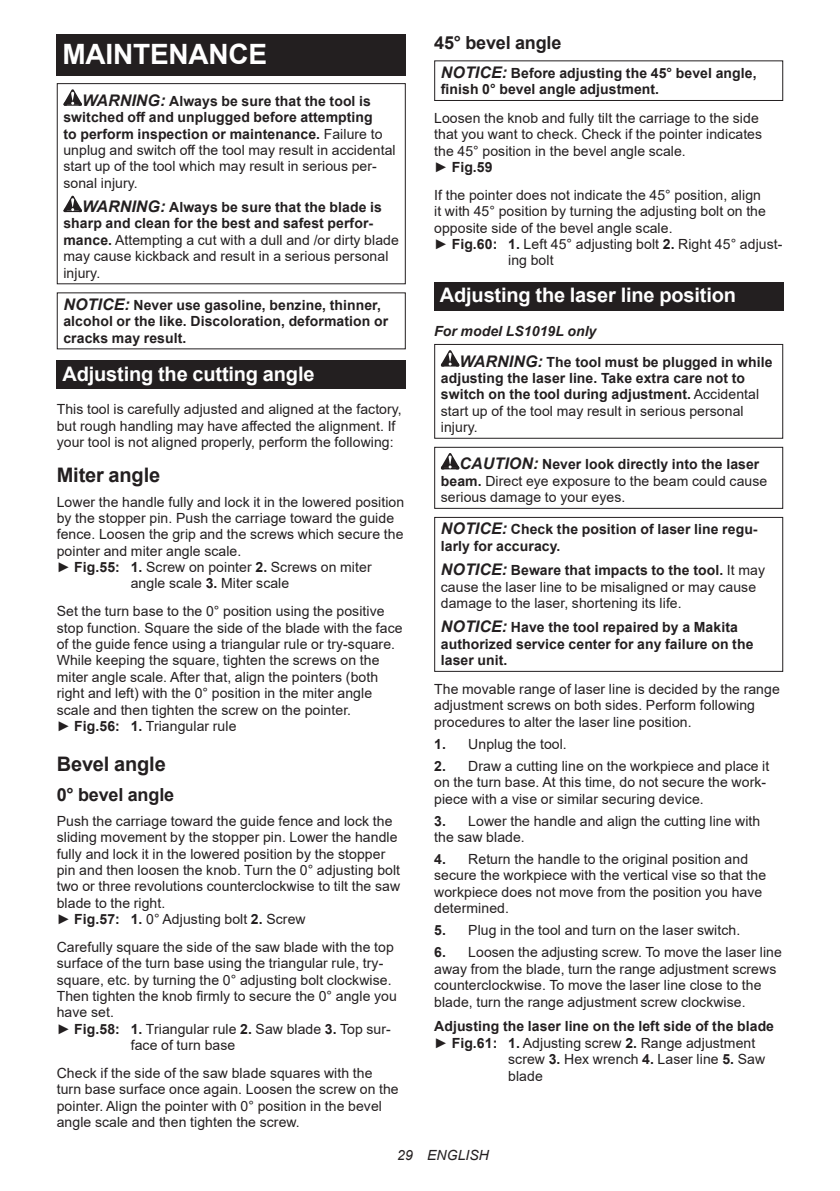
<style>
.page{position:relative;width:840px;height:1191px;background:#fff}
.page>*{position:absolute;margin:0;border:0;box-sizing:border-box;transform-origin:0 0}
.t1{font:700 28px "Arial";letter-spacing:-.01em;color:#fff}
.t2{font:700 20px "Arial";letter-spacing:-.01em;color:#fff}
.t3{font:700 20px "Arial";letter-spacing:-.01em;color:#231f20}
.t4{font:700 18px "Arial";letter-spacing:-.01em;color:#231f20}
.t5{font:14px/16.4px "Arial";letter-spacing:.005em;color:#231f20}
.t6{font:700 14px/16.4px "Arial";letter-spacing:.005em;color:#231f20}
.t7{font:italic 14px "Arial";letter-spacing:.005em;color:#231f20}
.s1{font-weight:700;font-style:italic;font-size:16px}
.s2{font-weight:700}
.s3{font-style:italic;font-size:16px}
.s4{font-style:italic}
.s5{font-weight:400}
</style>
<div class="page">
<div style="left:57px;top:34px;width:348px;height:41px;background:#231f20"></div>
<svg style="left:63px;top:89px;width:19px;height:17px"></svg>
<svg style="left:63px;top:196px;width:19px;height:16px"></svg>
<div style="left:57px;top:83px;width:348px;height:201px;border:1px solid #231f20"></div>
<div style="left:57px;top:361px;width:348px;height:28px;background:#231f20"></div>
<div style="left:434px;top:60px;width:348px;height:41px;border:1px solid #231f20"></div>
<div style="left:434px;top:282px;width:348px;height:29px;background:#231f20"></div>
<svg style="left:440px;top:350px;width:19px;height:16px"></svg>
<div style="left:434px;top:344px;width:348px;height:95px;border:1px solid #231f20"></div>
<svg style="left:440px;top:453px;width:19px;height:16px"></svg>
<div style="left:434px;top:447px;width:348px;height:62px;border:1px solid #231f20"></div>
<div style="left:434px;top:517px;width:348px;height:155px;border:1px solid #231f20"></div>
<h1 class="t1" style="left:62px;top:34px;width:206px">MAINTENANCE</h1>
<p class="t5" style="left:63px;top:92px;width:333px;text-indent:19px"><span class="s1">WARNING:</span> <span class="s2">Always be sure that the tool is switched off and unplugged before attempting<br>to perform inspection or maintenance.</span> Failure to unplug and switch off the tool may result in accidental start up of the tool which may result in serious per&shy;sonal injury.</p>
<p class="t5" style="left:63px;top:199px;width:337px;text-indent:19px"><span class="s1">WARNING:</span> <span class="s2">Always be sure that the blade is sharp and clean for the best and safest perfor&shy;mance.</span> Attempting a cut with a dull and /or dirty blade may cause kickback and result in a serious personal injury.</p>
<p class="t6" style="left:63px;top:297px;width:326px"><span class="s3">NOTICE:</span> Never use gasoline, benzine, thinner, alcohol or the like. Discoloration, deformation or cracks may result.</p>
<h2 class="t2" style="left:62px;top:359px;width:253px">Adjusting the cutting angle</h2>
<p class="t5" style="left:57px;top:401px;width:346px">This tool is carefully adjusted and aligned at the factory, but rough handling may have affected the alignment. If your tool is not aligned properly, perform the following:</p>
<h2 class="t3" style="left:57px;top:460px;width:105px">Miter angle</h2>
<p class="t5" style="left:57px;top:493px;width:349px">Lower the handle fully and lock it in the lowered position</p>
<p class="t5" style="left:57px;top:510px;width:339px">by the stopper pin. Push the carriage toward the guide</p>
<p class="t5" style="left:57px;top:526px;width:348px">fence. Loosen the grip and the screws which secure the</p>
<p class="t5" style="left:57px;top:542px;width:186px">pointer and miter angle scale.</p>
<p class="t5" style="left:57px;top:559px;width:316px">► <span class="s2">Fig.55: 1.</span> Screw on pointer <span class="s2">2.</span> Screws on miter</p>
<p class="t5" style="left:131px;top:575px;width:160px">angle scale <span class="s2">3.</span> Miter scale</p>
<p class="t5" style="left:57px;top:603px;width:347px">Set the turn base to the 0° position using the positive stop function. Square the side of the blade with the face of the guide fence using a triangular rule or try-square.<br>While keeping the square, tighten the screws on the miter angle scale. After that, align the pointers (both right and left) with the 0° position in the miter angle scale and then tighten the screw on the pointer.<br>► <span class="s2">Fig.56: 1.</span> Triangular rule</p>
<h2 class="t3" style="left:57px;top:750px;width:110px">Bevel angle</h2>
<p class="t4" style="left:57px;top:782px;width:119px">0° bevel angle</p>
<p class="t5" style="left:57px;top:812px;width:345px">Push the carriage toward the guide fence and lock the sliding movement by the stopper pin. Lower the handle fully and lock it in the lowered position by the stopper pin and then loosen the knob. Turn the 0° adjusting bolt two or three revolutions counterclockwise to tilt the saw blade to the right.<br>► <span class="s2">Fig.57: 1.</span> 0° Adjusting bolt <span class="s2">2.</span> Screw</p>
<p class="t5" style="left:57px;top:938px;width:338px">Carefully square the side of the saw blade with the top</p>
<p class="t5" style="left:57px;top:955px;width:328px">surface of the turn base using the triangular rule, try-</p>
<p class="t5" style="left:57px;top:971px;width:336px">square, etc. by turning the 0° adjusting bolt clockwise.</p>
<p class="t5" style="left:57px;top:987px;width:341px">Then tighten the knob firmly to secure the 0° angle you</p>
<p class="t5" style="left:57px;top:1004px;width:59px">have set.</p>
<p class="t5" style="left:57px;top:1020px;width:335px">► <span class="s2">Fig.58: 1.</span> Triangular rule <span class="s2">2.</span> Saw blade <span class="s2">3.</span> Top sur-</p>
<p class="t5" style="left:131px;top:1037px;width:106px">face of turn base</p>
<p class="t5" style="left:57px;top:1064px;width:343px">Check if the side of the saw blade squares with the turn base surface once again. Loosen the screw on the pointer. Align the pointer with 0° position in the bevel angle scale and then tighten the screw.</p>
<p class="t4" style="left:434px;top:30px;width:129px">45° bevel angle</p>
<p class="t6" style="left:440px;top:65px;width:317px"><span class="s3">NOTICE:</span> Before adjusting the 45° bevel angle, finish 0° bevel angle adjustment.</p>
<p class="t5" style="left:434px;top:110px;width:329px">Loosen the knob and fully tilt the carriage to the side that you want to check. Check if the pointer indicates the 45° position in the bevel angle scale.<br>► <span class="s2">Fig.59</span></p>
<p class="t5" style="left:434px;top:187px;width:328px">If the pointer does not indicate the 45° position, align</p>
<p class="t5" style="left:434px;top:203px;width:333px">it with 45° position by turning the adjusting bolt on the</p>
<p class="t5" style="left:434px;top:219px;width:240px">opposite side of the bevel angle scale.</p>
<p class="t5" style="left:434px;top:236px;width:349px">► <span class="s2">Fig.60: 1.</span> Left 45° adjusting bolt <span class="s2">2.</span> Right 45° adjust-</p>
<p class="t5" style="left:508px;top:252px;width:47px">ing bolt</p>
<h2 class="t2" style="left:439px;top:281px;width:297px">Adjusting the laser line position</h2>
<p class="t6" style="left:459px;top:316px;width:314px;line-height:30.6px;text-indent:-25px"><span class="s4">For model LS1019L only<br></span><span class="s3">WARNING:</span> The tool must be plugged in while</p>
<p class="t6" style="left:440px;top:370px;width:319px">adjusting the laser line. Take extra care not to switch on the tool during adjustment. <span class="s5">Accidental start up of the tool may result in serious personal injury.</span></p>
<p class="t5" style="left:440px;top:456px;width:328px;text-indent:19px"><span class="s1">CAUTION:</span> <span class="s2">Never look directly into the laser beam.</span> Direct eye exposure to the beam could cause serious damage to your eyes.</p>
<p class="t6" style="left:440px;top:521px;width:318px"><span class="s3">NOTICE:</span> Check the position of laser line regu&shy;larly for accuracy.</p>
<p class="t5" style="left:440px;top:562px;width:325px"><span class="s1">NOTICE:</span> <span class="s2">Beware that impacts to the tool.</span> It may cause the laser line to be misaligned or may cause damage to the laser, shortening its life.</p>
<p class="t6" style="left:440px;top:619px;width:314px"><span class="s3">NOTICE:</span> Have the tool repaired by a Makita authorized service center for any failure on the laser unit.</p>
<p class="t5" style="left:434px;top:680px;width:347px">The movable range of laser line is decided by the range adjustment screws on both sides. Perform following procedures to alter the laser line position.</p>
<p class="t5" style="left:434px;top:735px;width:134px"><span class="s2">1.</span> Unplug the tool.</p>
<p class="t5" style="left:434px;top:757px;width:336px"><span class="s2">2.</span> Draw a cutting line on the workpiece and place it on the turn base. At this time, do not secure the work&shy;piece with a vise or similar securing device.</p>
<p class="t5" style="left:434px;top:812px;width:327px"><span class="s2">3.</span> Lower the handle and align the cutting line with the saw blade.</p>
<p class="t5" style="left:434px;top:851px;width:333px"><span class="s2">4.</span> Return the handle to the original position and secure the workpiece with the vertical vise so that the workpiece does not move from the position you have determined.</p>
<p class="t5" style="left:434px;top:922px;width:307px"><span class="s2">5.</span> Plug in the tool and turn on the laser switch.</p>
<p class="t5" style="left:434px;top:944px;width:349px"><span class="s2">6.</span> Loosen the adjusting screw. To move the laser line away from the blade, turn the range adjustment screws counterclockwise. To move the laser line close to the blade, turn the range adjustment screw clockwise.</p>
<p class="t6" style="left:434px;top:1018px;width:341px">Adjusting the laser line on the left side of the blade</p>
<p class="t5" style="left:434px;top:1034px;width:322px">► <span class="s2">Fig.61: 1.</span> Adjusting screw <span class="s2">2.</span> Range adjustment</p>
<p class="t5" style="left:508px;top:1051px;width:258px">screw <span class="s2">3.</span> Hex wrench <span class="s2">4.</span> Laser line <span class="s2">5.</span> Saw</p>
<p class="t5" style="left:508px;top:1067px;width:36px">blade</p>
<p class="t7" style="left:397px;top:1146px;width:93px">29 ENGLISH</p>
</div>
